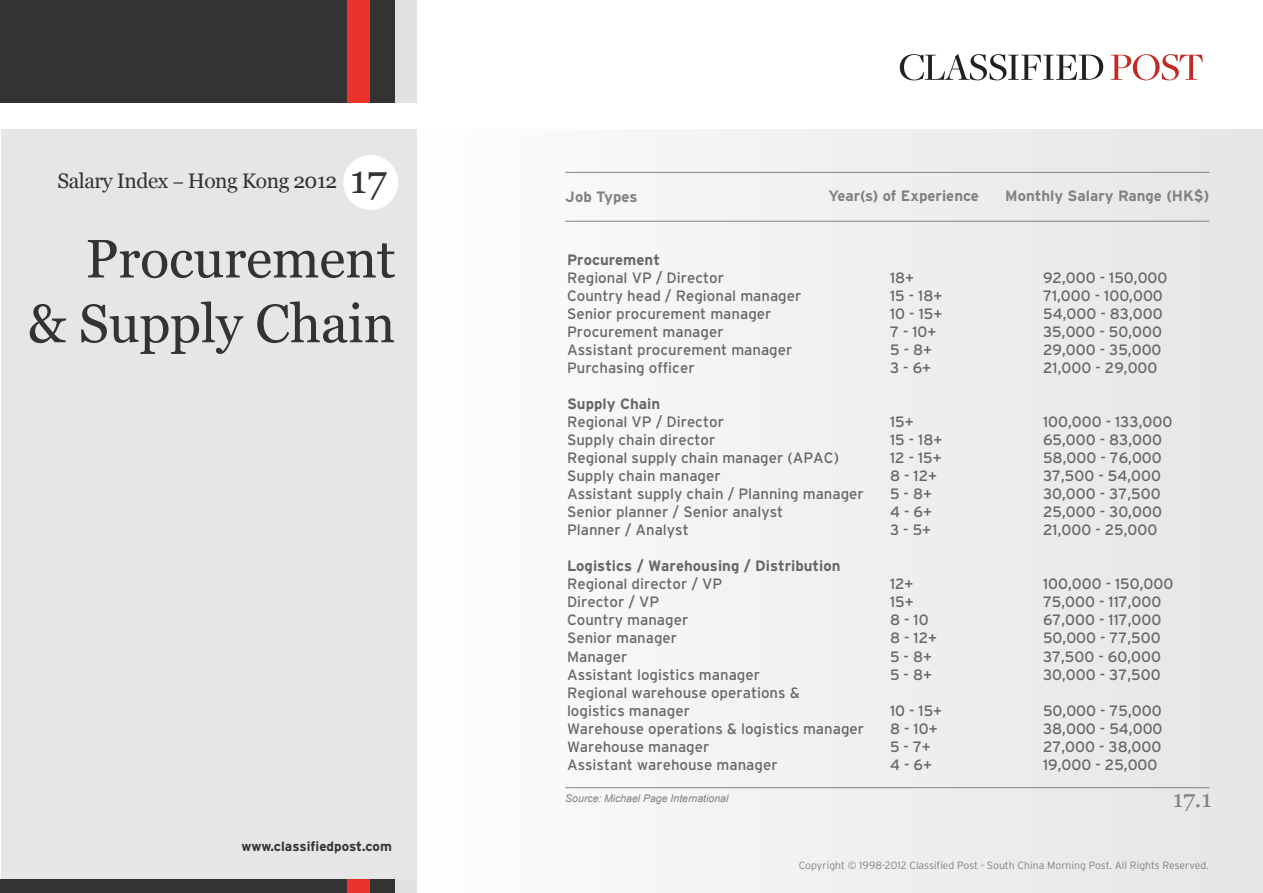
<style>
.page{position:relative;width:1263px;height:893px;background:#fff}
.page>*{position:absolute;margin:0;border:0;box-sizing:border-box;transform-origin:0 0}
.t1{font:54px/64.8px "Georgia";letter-spacing:-.005em;color:#343333;text-align:right}
.t2{font:39px "Georgia";color:#343333}
.t3{font:24px "Georgia";color:#818181}
.t4{font:21px "Georgia";letter-spacing:-.025em;color:#343333}
.t5{font:15px/18px "Interstate";color:#676767}
.t6{font:700 15px/18px "Interstate";color:#676767}
.t7{font:700 15px "Interstate";color:#818181}
.t8{font:700 13.5px "Interstate";color:#343333}
.t9{font:300 10.5px "Interstate";color:#818181}
.t10{font:italic 10.5px "Arial";color:#818181}
.s1{font-family:"Adobe Ming Std";font-weight:300}
.s2{font-weight:700}
.s3{font-weight:400}
</style>
<div class="page">
<div style="left:417px;top:129px;width:846px;height:764px;background:linear-gradient(to right,#fdfdfd,#e5e5e5)"></div>
<div style="left:1px;top:129px;width:416px;height:764px;background:#e6e6e6"></div>
<div style="left:0;top:0;width:348px;height:102px;background:#343333"></div>
<div style="left:394px;top:0;width:23px;height:102px;background:#e0e1e1"></div>
<div style="left:348px;top:0;width:22px;height:102px;background:#ec332b"></div>
<div style="left:370px;top:0;width:24px;height:102px;background:#343333"></div>
<div style="left:0;top:880px;width:348px;height:13px;background:#343333"></div>
<div style="left:394px;top:880px;width:23px;height:13px;background:#e0e1e1"></div>
<div style="left:348px;top:880px;width:22px;height:13px;background:#ec332b"></div>
<div style="left:370px;top:880px;width:24px;height:13px;background:#343333"></div>
<hr style="left:565px;top:172px;width:644px;height:1px;background:#818181">
<hr style="left:565px;top:221px;width:644px;height:1px;background:#818181">
<hr style="left:565px;top:787px;width:644px;height:1px;background:#818181">
<div style="left:343px;top:155px;width:55px;height:55px;background:#fff;border-radius:50%"></div>
<svg style="left:1110px;top:54px;width:93px;height:26px"></svg>
<svg style="left:900px;top:54px;width:203px;height:26px"></svg>
<p class="t4" style="left:58px;top:169px;width:281px">Salary Index <span class="s1">-</span> Hong Kong 2012</p>
<p class="t2" style="left:350px;top:157px;width:38px">17</p>
<p class="t1" style="left:28px;top:226px;width:369px">Procurement<br>&amp; Supply Chain</p>
<p class="t8" style="left:241px;top:839px;width:152px">www.classifiedpost.com</p>
<p class="t7" style="left:565px;top:188px;width:74px">Job Types</p>
<p class="t7" style="left:828px;top:187px;width:152px">Year(s) of Experience</p>
<p class="t7" style="left:1005px;top:187px;width:205px">Monthly Salary Range (HK$)</p>
<p class="t5" style="left:567px;top:251px;width:158px"><span class="s2">Procurement<br></span>Regional VP / Director</p>
<p class="t5" style="left:890px;top:269px;width:26px">18+</p>
<p class="t5" style="left:1043px;top:269px;width:126px">92,000 - 150,000</p>
<p class="t5" style="left:567px;top:287px;width:236px">Country head / Regional manager</p>
<p class="t5" style="left:890px;top:287px;width:54px">15 - 18+</p>
<p class="t5" style="left:1043px;top:287px;width:121px">71,000 - 100,000</p>
<p class="t5" style="left:567px;top:305px;width:206px">Senior procurement manager</p>
<p class="t5" style="left:890px;top:305px;width:54px">10 - 15+</p>
<p class="t5" style="left:1043px;top:305px;width:121px">54,000 - 83,000</p>
<p class="t5" style="left:567px;top:323px;width:158px">Procurement manager</p>
<p class="t5" style="left:890px;top:323px;width:48px">7 - 10+</p>
<p class="t5" style="left:1043px;top:323px;width:120px">35,000 - 50,000</p>
<p class="t5" style="left:567px;top:341px;width:227px">Assistant procurement manager</p>
<p class="t5" style="left:890px;top:341px;width:43px">5 - 8+</p>
<p class="t5" style="left:1043px;top:341px;width:120px">29,000 - 35,000</p>
<p class="t5" style="left:567px;top:359px;width:129px">Purchasing officer</p>
<p class="t5" style="left:890px;top:359px;width:43px">3 - 6+</p>
<p class="t5" style="left:1043px;top:359px;width:116px">21,000 - 29,000</p>
<p class="t5" style="left:567px;top:395px;width:158px"><span class="s2">Supply Chain<br></span>Regional VP / Director</p>
<p class="t5" style="left:890px;top:413px;width:25px">15+</p>
<p class="t5" style="left:1043px;top:413px;width:131px">100,000 - 133,000</p>
<p class="t5" style="left:567px;top:431px;width:150px">Supply chain director</p>
<p class="t5" style="left:890px;top:431px;width:54px">15 - 18+</p>
<p class="t5" style="left:1043px;top:431px;width:121px">65,000 - 83,000</p>
<p class="t5" style="left:567px;top:449px;width:274px">Regional supply chain manager (APAC)</p>
<p class="t5" style="left:890px;top:449px;width:53px">12 - 15+</p>
<p class="t5" style="left:1043px;top:449px;width:120px">58,000 - 76,000</p>
<p class="t5" style="left:567px;top:467px;width:155px">Supply chain manager</p>
<p class="t5" style="left:890px;top:467px;width:49px">8 - 12+</p>
<p class="t5" style="left:1043px;top:467px;width:119px">37,500 - 54,000</p>
<p class="t5" style="left:567px;top:485px;width:298px">Assistant supply chain / Planning manager</p>
<p class="t5" style="left:890px;top:485px;width:43px">5 - 8+</p>
<p class="t5" style="left:1043px;top:485px;width:119px">30,000 - 37,500</p>
<p class="t5" style="left:567px;top:503px;width:218px">Senior planner / Senior analyst</p>
<p class="t5" style="left:890px;top:503px;width:43px">4 - 6+</p>
<p class="t5" style="left:1043px;top:503px;width:120px">25,000 - 30,000</p>
<p class="t5" style="left:567px;top:521px;width:123px">Planner / Analyst</p>
<p class="t5" style="left:890px;top:521px;width:43px">3 - 5+</p>
<p class="t5" style="left:1043px;top:521px;width:116px">21,000 - 25,000</p>
<p class="t6" style="left:567px;top:557px;width:275px">Logistics / Warehousing / Distribution<br><span class="s3">Regional director / VP</span></p>
<p class="t5" style="left:890px;top:575px;width:25px">12+</p>
<p class="t5" style="left:1043px;top:575px;width:132px">100,000 - 150,000</p>
<p class="t5" style="left:567px;top:593px;width:94px">Director / VP</p>
<p class="t5" style="left:890px;top:593px;width:25px">15+</p>
<p class="t5" style="left:1043px;top:593px;width:120px">75,000 - 117,000</p>
<p class="t5" style="left:567px;top:611px;width:123px">Country manager</p>
<p class="t5" style="left:890px;top:611px;width:40px">8 - 10</p>
<p class="t5" style="left:1043px;top:611px;width:120px">67,000 - 117,000</p>
<p class="t5" style="left:567px;top:629px;width:112px">Senior manager</p>
<p class="t5" style="left:890px;top:629px;width:49px">8 - 12+</p>
<p class="t5" style="left:1043px;top:629px;width:119px">50,000 - 77,500</p>
<p class="t5" style="left:567px;top:647px;width:62px">Manager</p>
<p class="t5" style="left:890px;top:647px;width:43px">5 - 8+</p>
<p class="t5" style="left:1043px;top:647px;width:119px">37,500 - 60,000</p>
<p class="t5" style="left:567px;top:665px;width:195px">Assistant logistics manager</p>
<p class="t5" style="left:890px;top:665px;width:43px">5 - 8+</p>
<p class="t5" style="left:1043px;top:665px;width:119px">30,000 - 37,500</p>
<p class="t5" style="left:567px;top:683px;width:234px">Regional warehouse operations &amp; logistics manager</p>
<p class="t5" style="left:890px;top:701px;width:54px">10 - 15+</p>
<p class="t5" style="left:1043px;top:701px;width:120px">50,000 - 75,000</p>
<p class="t5" style="left:567px;top:719px;width:299px">Warehouse operations &amp; logistics manager</p>
<p class="t5" style="left:890px;top:719px;width:49px">8 - 10+</p>
<p class="t5" style="left:1043px;top:719px;width:121px">38,000 - 54,000</p>
<p class="t5" style="left:567px;top:737px;width:144px">Warehouse manager</p>
<p class="t5" style="left:890px;top:737px;width:42px">5 - 7+</p>
<p class="t5" style="left:1043px;top:737px;width:120px">27,000 - 38,000</p>
<p class="t5" style="left:567px;top:755px;width:212px">Assistant warehouse manager</p>
<p class="t5" style="left:890px;top:755px;width:43px">4 - 6+</p>
<p class="t5" style="left:1043px;top:755px;width:116px">19,000 - 25,000</p>
<p class="t10" style="left:565px;top:791px;width:165px">Source: Michael Page International</p>
<p class="t3" style="left:1173px;top:785px;width:40px">17.1</p>
<p class="t9" style="left:799px;top:860px;width:412px">Copyright © 1998-2012 Classified Post - South China Morning Post. All Rights Reserved.</p>
</div>
